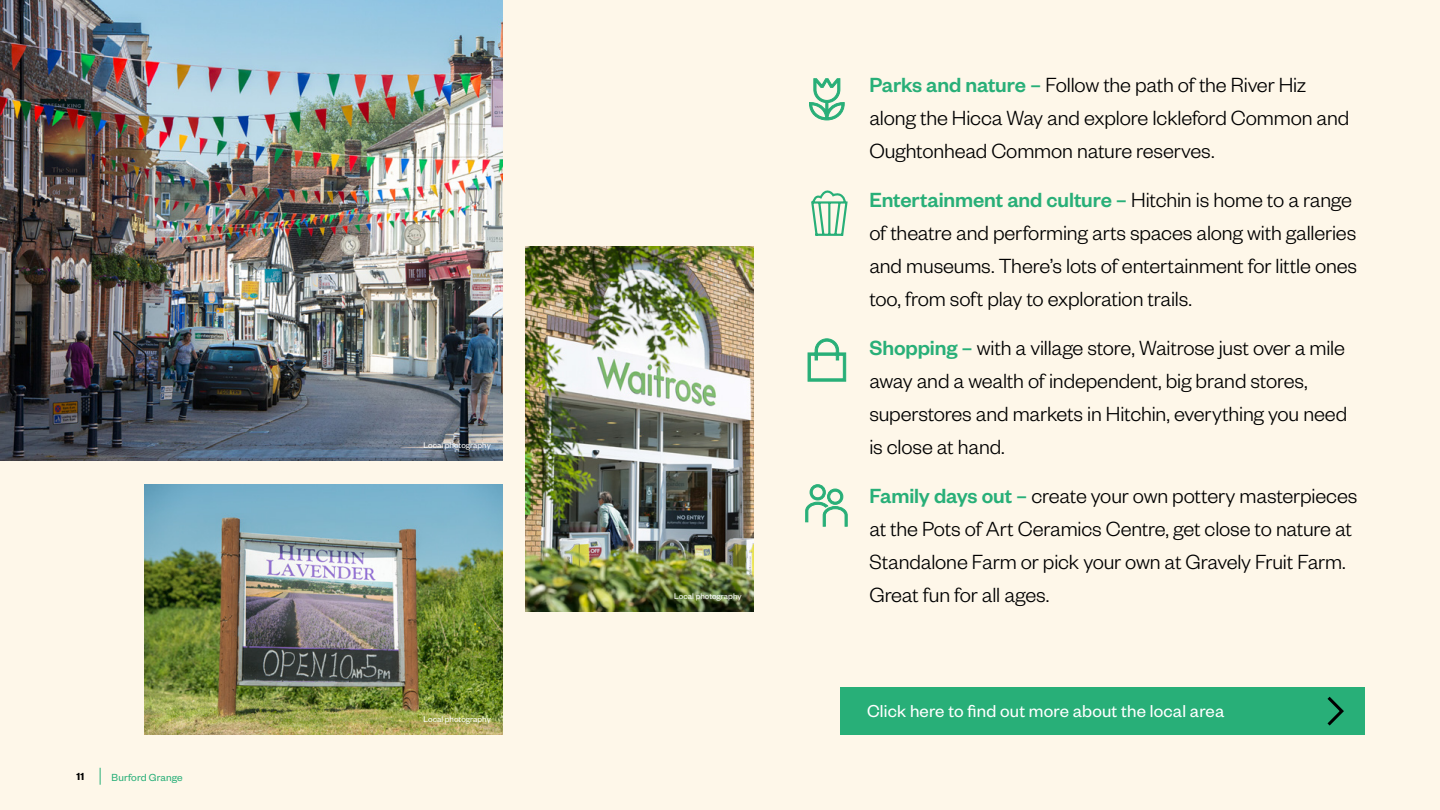
<style>
.page{position:relative;width:1440px;height:810px;background:#fef7e9}
.page>*{position:absolute;margin:0;border:0;box-sizing:border-box;transform-origin:0 0}
.t1{font:300 22.5px/33px "Founders Grotesk";letter-spacing:-.01em;color:#000}
.t2{font:22.5px "Founders Grotesk Med";letter-spacing:-.005em;color:#28af78}
.t3{font:18.9px "Founders Grotesk";letter-spacing:.01em;color:#fff}
.t4{font:11.25px "Founders Grotesk";letter-spacing:.01em;color:#28af78}
.t5{font:11.25px "Founders Grotesk Sm Bd";color:#000}
.t6{font:9px "Founders Grotesk";color:#fff}
.s1{font-family:"Founders Grotesk Med";font-weight:400;color:#28af78}
.s2{font-family:"Founders Grotesk";font-weight:300;color:#000}
</style>
<div class="page">
<svg style="left:100px;top:768px;width:1px;height:17px"></svg>
<img style="left:0;top:0;width:503px;height:461px">
<img style="left:145px;top:484px;width:358px;height:251px">
<img style="left:526px;top:246px;width:228px;height:366px">
<svg style="left:808px;top:338px;width:38px;height:44px"></svg>
<svg style="left:809px;top:78px;width:36px;height:42px"></svg>
<svg style="left:811px;top:190px;width:37px;height:46px"></svg>
<svg style="left:805px;top:484px;width:43px;height:43px"></svg>
<div style="left:841px;top:687px;width:524px;height:48px;background:#28af78"></div>
<svg style="left:1327px;top:696px;width:17px;height:30px"></svg>
<p class="t5" style="left:76px;top:770px;width:9px">11</p>
<p class="t4" style="left:112px;top:770px;width:73px">Burford Grange</p>
<p class="t6" style="left:424px;top:439px;width:69px">Local photography</p>
<p class="t6" style="left:424px;top:714px;width:69px">Local photography</p>
<p class="t6" style="left:674px;top:591px;width:69px">Local photography</p>
<p class="t1" style="left:869px;top:68px;width:482px"><span class="s1">Parks and nature –</span> Follow the path of the River Hiz along the Hicca Way and explore Ickleford Common and<br>Oughtonhead Common nature reserves.</p>
<p class="t2" style="left:869px;top:186px;width:484px">Entertainment and culture – <span class="s2">Hitchin is home to a range</span></p>
<p class="t1" style="left:869px;top:215px;width:489px;text-align:justify">of theatre and performing arts spaces along with galleries and museums. There’s lots of entertainment for little ones too, from soft play to exploration trails.</p>
<p class="t1" style="left:869px;top:330px;width:479px"><span class="s1">Shopping –</span> with a village store, Waitrose just over a mile away and a wealth of independent, big brand stores, superstores and markets in Hitchin, everything you need is close at hand.</p>
<p class="t1" style="left:869px;top:478px;width:490px"><span class="s1">Family days out –</span> create your own pottery masterpieces at the Pots of Art Ceramics Centre, get close to nature at Standalone Farm or pick your own at Gravely Fruit Farm.<br>Great fun for all ages.</p>
<p class="t3" style="left:867px;top:699px;width:359px">Click here to find out more about the local area</p>
</div>
